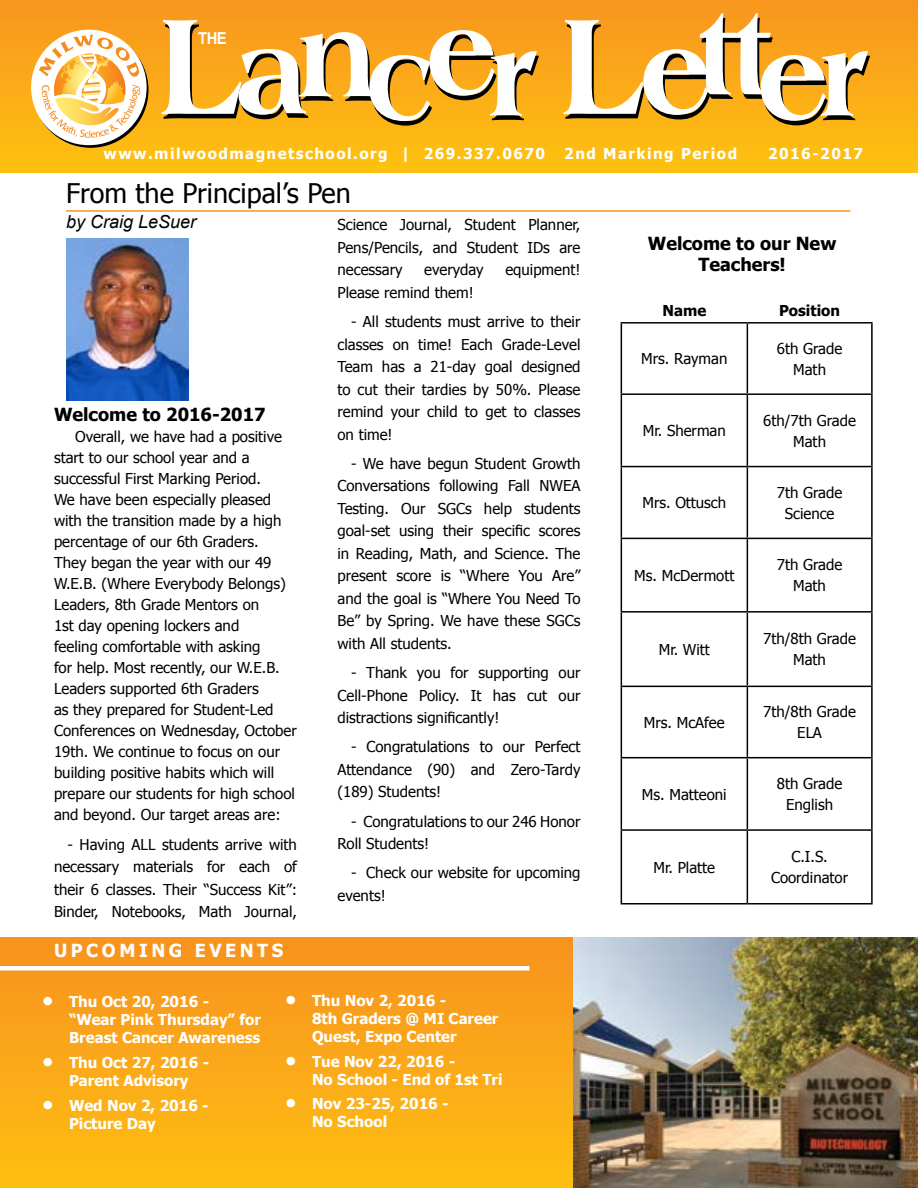
<style>
.page{position:relative;width:918px;height:1188px;background:#fff}
.page>*{position:absolute;margin:0;border:0;box-sizing:border-box;transform-origin:0 0}
.t1{font:27px "Tahoma";color:#000}
.t2{font:700 18px/21.6px "Tahoma";color:#000;text-align:center}
.t3{font:700 18px "Tahoma";letter-spacing:.2em;color:#fff}
.t4{font:italic 18px "Arial";color:#000}
.t5{font:700 16.5px "Arial";color:#fff;scale:.9 1}
.t6{font:15px/21px "Tahoma";color:#000;text-align:center}
.t7{font:700 15px/18px "Tahoma";color:#fff}
.t8{font:700 15px "Tahoma";letter-spacing:.1em;color:#fff}
.t9{font:700 15px "Tahoma";color:#000}
.s1{font-size:18px}
</style>
<div class="page">
<div style="left:0;top:0;width:918px;height:173px;background:linear-gradient(to bottom,#f7951f,#fcc010)"></div>
<svg style="left:162px;top:20px;width:377px;height:106px"></svg>
<svg style="left:563px;top:13px;width:307px;height:112px"></svg>
<div style="left:0;top:937px;width:586px;height:251px;background:linear-gradient(to bottom,#f7921f,#febf12)"></div>
<div style="left:31px;top:30px;width:116px;height:115px;background:#fff;border-radius:50%"></div>
<svg style="left:39px;top:35px;width:101px;height:103px"></svg>
<img style="left:573px;top:937px;width:345px;height:251px">
<img style="left:66px;top:238px;width:122px;height:163px">
<hr style="left:0;top:966px;width:530px;height:4px;background:#fff">
<hr style="left:66px;top:210px;width:784px;height:2px;background:#f7941e">
<hr style="left:621px;top:322px;width:126px;height:2px;background:#000">
<hr style="left:621px;top:324px;width:1px;height:69px;background:#000">
<hr style="left:747px;top:322px;width:126px;height:2px;background:#000">
<hr style="left:747px;top:324px;width:1px;height:69px;background:#000">
<hr style="left:871px;top:324px;width:2px;height:69px;background:#000">
<hr style="left:621px;top:393px;width:126px;height:2px;background:#000">
<hr style="left:621px;top:395px;width:1px;height:71px;background:#000">
<hr style="left:747px;top:393px;width:126px;height:2px;background:#000">
<hr style="left:747px;top:395px;width:1px;height:71px;background:#000">
<hr style="left:871px;top:395px;width:2px;height:71px;background:#000">
<hr style="left:621px;top:466px;width:126px;height:1px;background:#000">
<hr style="left:621px;top:467px;width:1px;height:71px;background:#000">
<hr style="left:747px;top:466px;width:126px;height:1px;background:#000">
<hr style="left:747px;top:467px;width:1px;height:71px;background:#000">
<hr style="left:871px;top:467px;width:2px;height:71px;background:#000">
<hr style="left:621px;top:538px;width:126px;height:1px;background:#000">
<hr style="left:621px;top:539px;width:1px;height:72px;background:#000">
<hr style="left:747px;top:538px;width:126px;height:1px;background:#000">
<hr style="left:747px;top:539px;width:1px;height:72px;background:#000">
<hr style="left:871px;top:539px;width:2px;height:72px;background:#000">
<hr style="left:621px;top:611px;width:126px;height:2px;background:#000">
<hr style="left:621px;top:613px;width:1px;height:73px;background:#000">
<hr style="left:747px;top:611px;width:126px;height:2px;background:#000">
<hr style="left:747px;top:613px;width:1px;height:73px;background:#000">
<hr style="left:871px;top:613px;width:2px;height:73px;background:#000">
<hr style="left:621px;top:686px;width:126px;height:1px;background:#000">
<hr style="left:621px;top:687px;width:1px;height:70px;background:#000">
<hr style="left:747px;top:686px;width:126px;height:1px;background:#000">
<hr style="left:747px;top:687px;width:1px;height:70px;background:#000">
<hr style="left:871px;top:687px;width:2px;height:70px;background:#000">
<hr style="left:621px;top:757px;width:126px;height:1px;background:#000">
<hr style="left:621px;top:758px;width:1px;height:71px;background:#000">
<hr style="left:747px;top:757px;width:126px;height:1px;background:#000">
<hr style="left:747px;top:758px;width:1px;height:71px;background:#000">
<hr style="left:871px;top:758px;width:2px;height:71px;background:#000">
<hr style="left:621px;top:829px;width:126px;height:2px;background:#000">
<hr style="left:621px;top:831px;width:1px;height:72px;background:#000">
<hr style="left:747px;top:829px;width:126px;height:2px;background:#000">
<hr style="left:747px;top:831px;width:1px;height:72px;background:#000">
<hr style="left:871px;top:831px;width:2px;height:72px;background:#000">
<hr style="left:621px;top:903px;width:126px;height:2px;background:#000">
<hr style="left:747px;top:903px;width:126px;height:2px;background:#000">
<p class="t5" style="left:198px;top:27px;width:33px">THE</p>
<p class="t8" style="left:104px;top:143px;width:443px">www.milwoodmagnetschool.org | 269.337.0670</p>
<p class="t8" style="left:564px;top:143px;width:174px">2nd Marking Period</p>
<p class="t8" style="left:768px;top:143px;width:96px">2016-2017</p>
<h1 class="t1" style="left:66px;top:175px;width:286px">From the Principal’s Pen</h1>
<p class="t4" style="left:66px;top:210px;width:132px">by Craig LeSuer</p>
<p class="t6" style="left:338px;top:213px;width:245px;line-height:22.5px;text-align:justify">Science Journal, Student Planner, Pens/Pencils, and Student IDs are necessary</p>
<p class="t6" style="left:424px;top:259px;width:61px">everyday</p>
<p class="t6" style="left:505px;top:259px;width:77px">equipment!</p>
<p class="t6" style="left:338px;top:281px;width:138px">Please remind them!</p>
<p class="t6" style="left:338px;top:310px;width:245px;line-height:22.5px;text-align:justify;text-indent:13px">- All students must arrive to their classes on time! Each Grade-Level Team has a 21-day goal designed to cut their tardies by 50%. Please remind your child to get to classes on time!</p>
<p class="t6" style="left:338px;top:452px;width:245px;line-height:22.5px;text-align:justify;text-indent:13px">- We have begun Student Growth Conversations following Fall NWEA Testing. Our SGCs help students goal-set using their specific scores in Reading, Math, and Science. The present score is “Where You Are” and the goal is “Where You Need To Be” by Spring. We have these SGCs with All students.</p>
<p class="t6" style="left:338px;top:661px;width:244px;line-height:22.5px;text-align:justify;text-indent:13px">- Thank you for supporting our Cell-Phone Policy. It has cut our distractions significantly!</p>
<p class="t6" style="left:338px;top:735px;width:245px;line-height:22.5px;text-align:justify;text-indent:13px">- Congratulations to our Perfect Attendance (90) and Zero-Tardy (189) Students!</p>
<p class="t6" style="left:338px;top:809px;width:244px;line-height:22.5px;text-align:left;text-indent:13px">- Congratulations to our 246 Honor<br>Roll Students!</p>
<p class="t6" style="left:338px;top:861px;width:245px;line-height:22.5px;text-align:left;text-indent:13px">- Check our website for upcoming events!</p>
<p class="t2" style="left:54px;top:403px;width:213px">Welcome to 2016-2017</p>
<p class="t6" style="left:54px;top:426px;width:244px;text-align:left;text-indent:21px">Overall, we have had a positive start to our school year and a successful First Marking Period.<br>We have been especially pleased with the transition made by a high percentage of our 6th Graders.<br>They began the year with our 49<br>W.E.B. (Where Everybody Belongs)<br>Leaders, 8th Grade Mentors on<br>1st day opening lockers and<br>feeling comfortable with asking<br>for help. Most recently, our W.E.B.<br>Leaders supported 6th Graders<br>as they prepared for Student-Led<br>Conferences on Wednesday, October<br>19th. We continue to focus on our building positive habits which will prepare our students for high school and beyond. Our target areas are:</p>
<p class="t6" style="left:54px;top:832px;width:245px;line-height:22.5px;text-align:justify;text-indent:14px">- Having ALL students arrive with necessary materials for each of their 6 classes. Their “Success Kit”:<br>Binder, Notebooks, Math Journal,</p>
<p class="t3" style="left:54px;top:938px;width:231px">UPCOMING EVENTS</p>
<p class="t7" style="left:69px;top:992px;width:193px;text-indent:-27px"><span class="s1">•</span> Thu Oct 20, 2016 -<br>“Wear Pink Thursday” for<br>Breast Cancer Awareness</p>
<p class="t7" style="left:42px;top:1053px;width:169px;text-align:center"><span class="s1">•</span> Thu Oct 27, 2016 -<br>Parent Advisory</p>
<p class="t7" style="left:69px;top:1096px;width:141px;text-indent:-27px"><span class="s1">•</span> Wed Nov 2, 2016 -<br>Picture Day</p>
<p class="t7" style="left:312px;top:991px;width:188px;text-indent:-27px"><span class="s1">•</span> Thu Nov 2, 2016 -<br>8th Graders @ MI Career<br>Quest, Expo Center</p>
<p class="t7" style="left:312px;top:1051px;width:192px;text-indent:-27px"><span class="s1">•</span> Tue Nov 22, 2016 -<br>No School - End of 1st Tri</p>
<p class="t7" style="left:312px;top:1094px;width:138px;text-indent:-27px"><span class="s1">•</span> Nov 23-25, 2016 -<br>No School</p>
<p class="t2" style="left:648px;top:231px;width:190px">Welcome to our New<br>Teachers!</p>
<p class="t9" style="left:662px;top:300px;width:45px">Name</p>
<p class="t9" style="left:779px;top:300px;width:62px">Position</p>
<p class="t6" style="left:641px;top:348px;width:88px">Mrs. Rayman</p>
<p class="t6" style="left:777px;top:337px;width:67px">6th Grade<br>Math</p>
<p class="t6" style="left:643px;top:419px;width:85px">Mr. Sherman</p>
<p class="t6" style="left:763px;top:409px;width:94px">6th/7th Grade<br>Math</p>
<p class="t6" style="left:642px;top:492px;width:85px">Mrs. Ottusch</p>
<p class="t6" style="left:777px;top:481px;width:67px">7th Grade<br>Science</p>
<p class="t6" style="left:634px;top:564px;width:102px">Ms. McDermott</p>
<p class="t6" style="left:777px;top:554px;width:67px">7th Grade<br>Math</p>
<p class="t6" style="left:659px;top:638px;width:53px">Mr. Witt</p>
<p class="t6" style="left:763px;top:628px;width:94px">7th/8th Grade<br>Math</p>
<p class="t6" style="left:644px;top:711px;width:82px">Mrs. McAfee</p>
<p class="t6" style="left:763px;top:701px;width:94px">7th/8th Grade<br>ELA</p>
<p class="t6" style="left:642px;top:783px;width:86px">Ms. Matteoni</p>
<p class="t6" style="left:777px;top:772px;width:67px">8th Grade<br>English</p>
<p class="t6" style="left:654px;top:856px;width:63px">Mr. Platte</p>
<p class="t6" style="left:771px;top:845px;width:79px">C.I.S.<br>Coordinator</p>
</div>
